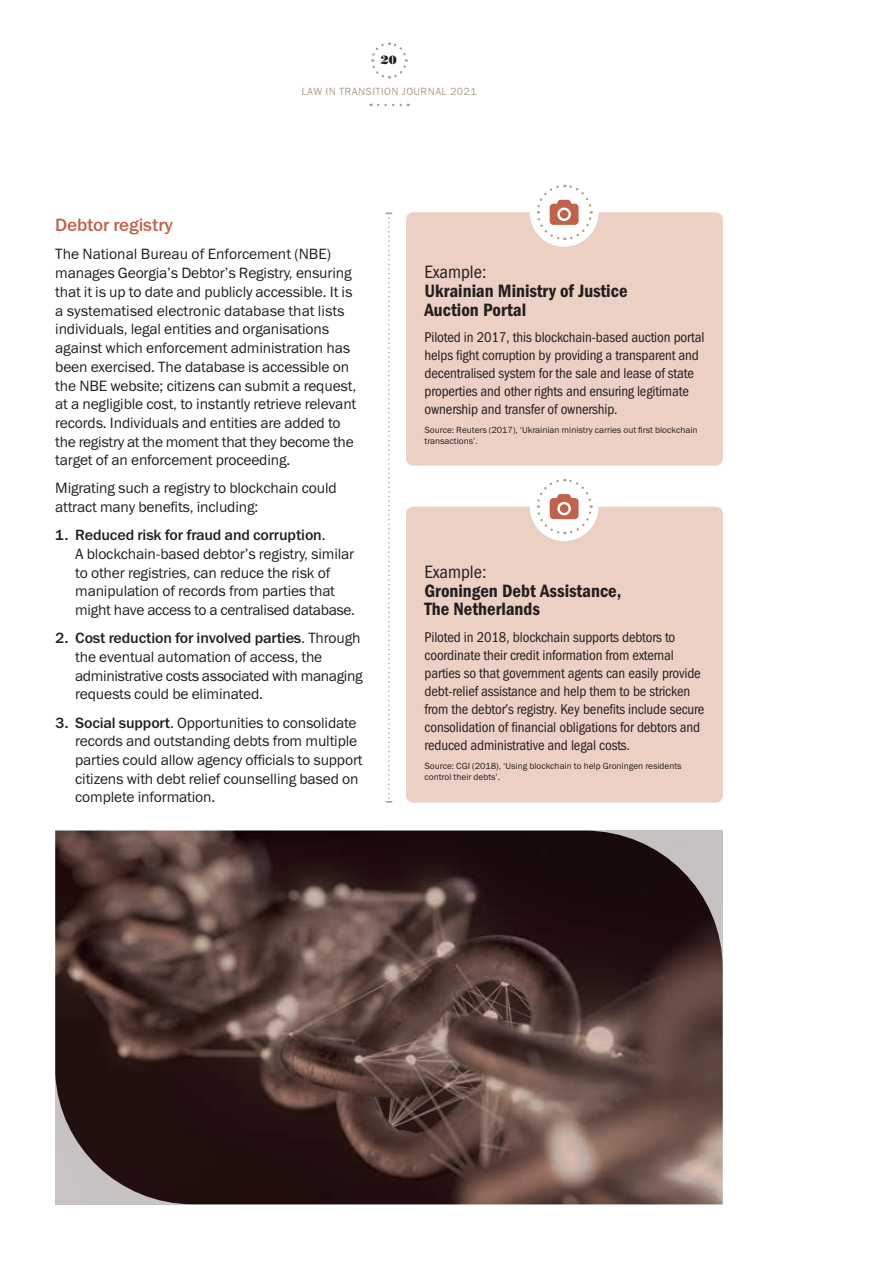
<style>
.page{position:relative;width:893px;height:1263px;background:#fff}
.page>*{position:absolute;margin:0;border:0;box-sizing:border-box;transform-origin:0 0}
.t1{font:18px/18.8px "Franklin Gothic Demi Cond ITC";color:#231f20}
.t2{font:18px "Franklin Gothic Book Cond ITC";color:#231f20}
.t3{font:18px "Franklin Gothic Medium ITC";letter-spacing:-.01em;color:#c0634c}
.t4{font:15px/18.8px "Franklin Gothic Book ITC";letter-spacing:-.01em;color:#231f20}
.t5{font:15px "Franklin Gothic Medium ITC";letter-spacing:-.01em;color:#231f20}
.t6{font:14.25px/18px "Franklin Gothic Book Cond ITC";letter-spacing:-.01em;color:#231f20}
.t7{font:12px "Bodoni Poster";color:#231f20}
.t8{font:10.5px "Franklin Gothic Book ITC";letter-spacing:.04em;color:#ab9f88}
.t9{font:9px/10.8px "Franklin Gothic Book ITC";color:#231f20}
.s1{font-family:"Franklin Gothic Book ITC"}
.s2{font-family:"Franklin Gothic Medium ITC"}
</style>
<div class="page">
<img style="left:55px;top:831px;width:668px;height:373px">
<svg style="left:378px;top:104px;width:31px;height:2px"></svg>
<svg style="left:371px;top:42px;width:37px;height:37px"></svg>
<svg style="left:385px;top:213px;width:7px;height:589px"></svg>
<div style="left:406px;top:212px;width:317px;height:254px;background:#ecd0c4;border-radius:7px"></div>
<div style="left:530px;top:178px;width:68px;height:69px;background:#fff;border-radius:50%"></div>
<svg style="left:535px;top:184px;width:58px;height:57px"></svg>
<div style="left:406px;top:507px;width:317px;height:296px;background:#ecd0c4;border-radius:7px"></div>
<div style="left:530px;top:472px;width:68px;height:69px;background:#fff;border-radius:50%"></div>
<svg style="left:535px;top:479px;width:58px;height:57px"></svg>
<p class="t7" style="left:381px;top:53px;width:18px">20</p>
<p class="t8" style="left:302px;top:85px;width:177px">LAW IN TRANSITION JOURNAL 2021</p>
<p class="t3" style="left:55px;top:214px;width:119px">Debtor registry</p>
<p class="t4" style="left:55px;top:245px;width:303px">The National Bureau of Enforcement (NBE) manages Georgia’s Debtor’s Registry, ensuring that it is up to date and publicly accessible. It is a systematised electronic database that lists individuals, legal entities and organisations against which enforcement administration has been exercised. The database is accessible on the NBE website; citizens can submit a request, at a negligible cost, to instantly retrieve relevant records. Individuals and entities are added to the registry at the moment that they become the target of an enforcement proceeding.</p>
<p class="t4" style="left:55px;top:479px;width:283px">Migrating such a registry to blockchain could attract many benefits, including:</p>
<p class="t5" style="left:55px;top:526px;width:272px">1. Reduced risk for fraud and corruption<span class="s1">.</span></p>
<p class="t4" style="left:75px;top:544px;width:281px">A blockchain-based debtor’s registry, similar to other registries, can reduce the risk of manipulation of records from parties that might have access to a centralised database.</p>
<p class="t5" style="left:55px;top:629px;width:307px">2. Cost reduction for involved parties<span class="s1">. Through</span></p>
<p class="t4" style="left:75px;top:647px;width:289px">the eventual automation of access, the administrative costs associated with managing requests could be eliminated.</p>
<p class="t4" style="left:75px;top:713px;width:289px;text-indent:-20px"><span class="s2">3. Social support</span>. Opportunities to consolidate records and outstanding debts from multiple parties could allow agency officials to support citizens with debt relief counselling based on complete information.</p>
<p class="t2" style="left:424px;top:262px;width:63px">Example:</p>
<p class="t1" style="left:424px;top:281px;width:205px">Ukrainian Ministry of Justice<br>Auction Portal</p>
<p class="t6" style="left:424px;top:328px;width:281px">Piloted in 2017, this blockchain-based auction portal helps fight corruption by providing a transparent and decentralised system for the sale and lease of state properties and other rights and ensuring legitimate ownership and transfer of ownership.</p>
<p class="t9" style="left:424px;top:425px;width:275px">Source: Reuters (2017), ‘Ukrainian ministry carries out first blockchain transactions’.</p>
<p class="t2" style="left:424px;top:561px;width:63px">Example:</p>
<p class="t1" style="left:424px;top:581px;width:199px">Groningen Debt Assistance,<br>The Netherlands</p>
<p class="t6" style="left:424px;top:628px;width:281px">Piloted in 2018, blockchain supports debtors to coordinate their credit information from external parties so that government agents can easily provide debt-relief assistance and help them to be stricken from the debtor’s registry. Key benefits include secure consolidation of financial obligations for debtors and reduced administrative and legal costs.</p>
<p class="t9" style="left:424px;top:760px;width:259px">Source: CGI (2018), ‘Using blockchain to help Groningen residents control their debts’.</p>
</div>
